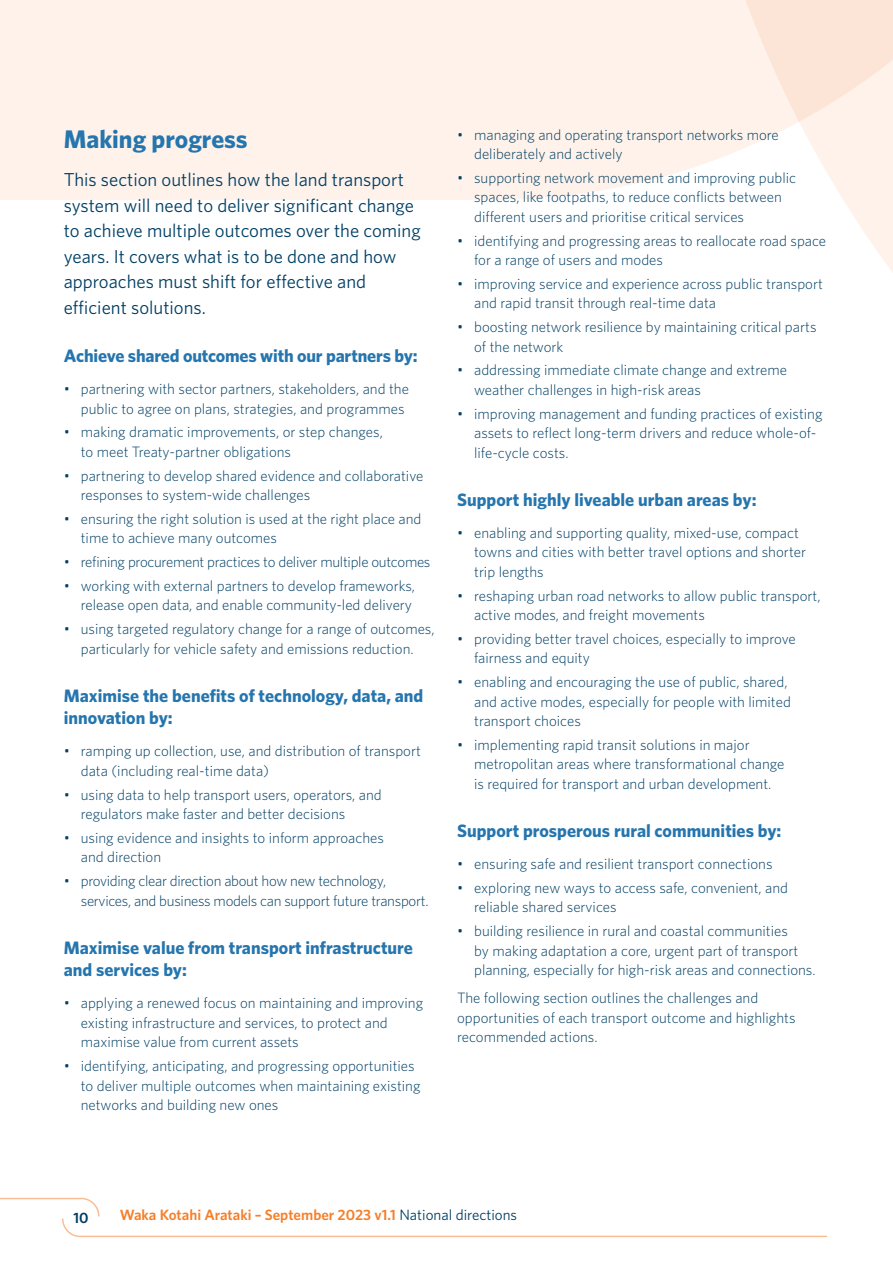
<style>
.page{position:relative;width:893px;height:1263px;background:#fff}
.page>*{position:absolute;margin:0;border:0;box-sizing:border-box;transform-origin:0 0}
.Heading_2{font:700 25.5px "Whitney";color:#2575ae}
.intro_para{font:18.75px/25.5px "Whitney";color:#003f64}
.Heading_3{font:700 18px/22.5px "Whitney";color:#2575ae}
.BODY_10_pt{font:300 15px/19.5px "Whitney";color:#003f64}
.BODY_10_pt-2{font:300 15px/19.5px "Whitney";letter-spacing:-.02em;color:#003f64}
.t1{font:600 15px "Whitney";color:#f57e29}
.t2{font:600 15px "Whitney";color:#003f64}
.s1{font-weight:400;color:#003f64}
</style>
<div class="page">
<svg style="left:844px;top:200px;width:49px;height:73px;fill:#fef2ea"></svg>
<svg style="left:0;top:0;width:893px;height:200px;background:#fdf1e9"></svg>
<svg style="left:0;top:1197px;width:827px;height:41px"></svg>
<p class="Heading_2" style="left:64px;top:122px;width:185px">Making progress</p>
<p class="intro_para" style="left:64px;top:166px;width:359px">This section outlines how the land transport system will need to deliver significant change to achieve multiple outcomes over the coming years. It covers what is to be done and how approaches must shift for effective and efficient solutions.</p>
<p class="Heading_3" style="left:64px;top:344px;width:355px">Achieve shared outcomes with our partners by:</p>
<p class="BODY_10_pt" style="left:64px;top:379px;width:347px;text-align:right">• partnering with sector partners, stakeholders, and the public to agree on plans, strategies, and programmes</p>
<p class="BODY_10_pt" style="left:81px;top:422px;width:304px;text-indent:-17px">• making dramatic improvements, or step changes, to meet Treaty-partner obligations</p>
<p class="BODY_10_pt" style="left:81px;top:465px;width:344px;text-indent:-17px">• partnering to develop shared evidence and collaborative responses to system-wide challenges</p>
<p class="BODY_10_pt" style="left:81px;top:508px;width:342px;text-indent:-17px">• ensuring the right solution is used at the right place and time to achieve many outcomes</p>
<p class="BODY_10_pt-2" style="left:64px;top:552px;width:368px">• refining procurement practices to deliver multiple outcomes</p>
<p class="BODY_10_pt" style="left:64px;top:575px;width:353px;text-align:right">• working with external partners to develop frameworks, release open data, and enable community-led delivery</p>
<p class="BODY_10_pt" style="left:64px;top:619px;width:372px;text-align:center">• using targeted regulatory change for a range of outcomes, particularly for vehicle safety and emissions reduction.</p>
<p class="Heading_3" style="left:64px;top:684px;width:361px">Maximise the benefits of technology, data, and innovation by:</p>
<p class="BODY_10_pt" style="left:81px;top:741px;width:342px;text-indent:-17px">• ramping up collection, use, and distribution of transport data (including real-time data)</p>
<p class="BODY_10_pt" style="left:81px;top:784px;width:302px;text-indent:-17px">• using data to help transport users, operators, and regulators make faster and better decisions</p>
<p class="BODY_10_pt" style="left:81px;top:827px;width:305px;text-indent:-17px">• using evidence and insights to inform approaches and direction</p>
<p class="BODY_10_pt-2" style="left:81px;top:871px;width:349px;text-indent:-17px">• providing clear direction about how new technology, services, and business models can support future transport.</p>
<p class="Heading_3" style="left:64px;top:936px;width:351px">Maximise value from transport infrastructure and services by:</p>
<p class="BODY_10_pt" style="left:81px;top:993px;width:344px;text-indent:-17px">• applying a renewed focus on maintaining and improving existing infrastructure and services, to protect and maximise value from current assets</p>
<p class="BODY_10_pt" style="left:81px;top:1056px;width:341px;text-indent:-17px">• identifying, anticipating, and progressing opportunities to deliver multiple outcomes when maintaining existing networks and building new ones</p>
<p class="BODY_10_pt" style="left:474px;top:124px;width:306px;text-indent:-17px">• managing and operating transport networks more deliberately and actively</p>
<p class="BODY_10_pt" style="left:474px;top:167px;width:324px;text-indent:-17px">• supporting network movement and improving public spaces, like footpaths, to reduce conflicts between different users and prioritise critical services</p>
<p class="BODY_10_pt" style="left:474px;top:230px;width:354px;text-indent:-17px">• identifying and progressing areas to reallocate road space for a range of users and modes</p>
<p class="BODY_10_pt" style="left:474px;top:273px;width:350px;text-indent:-17px">• improving service and experience across public transport and rapid transit through real-time data</p>
<p class="BODY_10_pt" style="left:474px;top:317px;width:344px;text-indent:-17px">• boosting network resilience by maintaining critical parts of the network</p>
<p class="BODY_10_pt" style="left:474px;top:360px;width:314px;text-indent:-17px">• addressing immediate climate change and extreme weather challenges in high-risk areas</p>
<p class="BODY_10_pt" style="left:474px;top:403px;width:350px;text-indent:-17px">• improving management and funding practices of existing assets to reflect long-term drivers and reduce whole-of&shy;life-cycle costs.</p>
<p class="Heading_3" style="left:457px;top:488px;width:301px">Support highly liveable urban areas by:</p>
<p class="BODY_10_pt" style="left:474px;top:522px;width:333px;text-indent:-17px">• enabling and supporting quality, mixed-use, compact towns and cities with better travel options and shorter trip lengths</p>
<p class="BODY_10_pt" style="left:474px;top:585px;width:348px;text-indent:-17px">• reshaping urban road networks to allow public transport, active modes, and freight movements</p>
<p class="BODY_10_pt" style="left:474px;top:628px;width:323px;text-indent:-17px">• providing better travel choices, especially to improve fairness and equity</p>
<p class="BODY_10_pt" style="left:474px;top:672px;width:318px;text-indent:-17px">• enabling and encouraging the use of public, shared, and active modes, especially for people with limited transport choices</p>
<p class="BODY_10_pt" style="left:474px;top:734px;width:312px;text-indent:-17px">• implementing rapid transit solutions in major metropolitan areas where transformational change is required for transport and urban development.</p>
<p class="Heading_3" style="left:457px;top:819px;width:326px">Support prosperous rural communities by:</p>
<p class="BODY_10_pt" style="left:457px;top:854px;width:317px">• ensuring safe and resilient transport connections</p>
<p class="BODY_10_pt" style="left:474px;top:877px;width:316px;text-indent:-17px">• exploring new ways to access safe, convenient, and reliable shared services</p>
<p class="BODY_10_pt" style="left:474px;top:921px;width:343px;text-indent:-17px">• building resilience in rural and coastal communities<br>by making adaptation a core, urgent part of transport planning, especially for high-risk areas and connections.</p>
<p class="BODY_10_pt" style="left:457px;top:988px;width:340px">The following section outlines the challenges and opportunities of each transport outcome and highlights recommended actions.</p>
<p class="t2" style="left:73px;top:1208px;width:17px">10</p>
<p class="t1" style="left:120px;top:1205px;width:399px">Waka Kotahi Arataki – September 2023 v1.1 <span class="s1">National directions</span></p>
</div>
